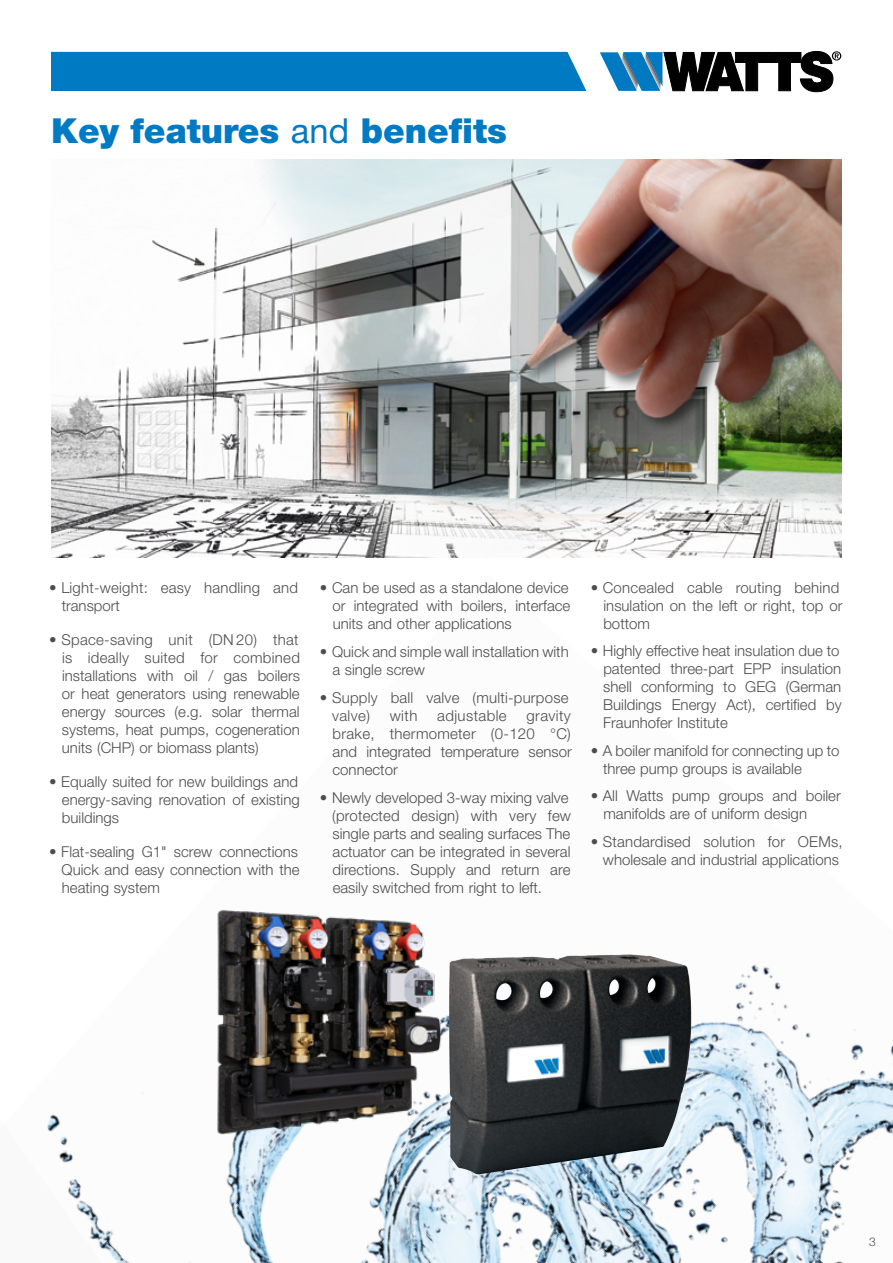
<style>
.page{position:relative;width:893px;height:1263px;background:#fff}
.page>*{position:absolute;margin:0;border:0;box-sizing:border-box;transform-origin:0 0}
.t1{font:900 34.5px "Helvetica Neue LT Std";color:#007ac2}
.t2{font:300 15px/18px "Helvetica Neue LT Std";color:#4d4d4f}
.t3{font:300 15px "Helvetica Neue LT Std";letter-spacing:.025em;color:#4d4d4f}
.t4{font:300 12px "Helvetica Neue LT Std";color:#4d4d4f}
.s1{font-weight:400}
</style>
<div class="page">
<svg style="left:600px;top:51px;width:241px;height:41px"></svg>
<div style="left:51px;top:52px;width:535px;height:39px;background:#007ac2"></div>
<img style="left:51px;top:159px;width:791px;height:398px">
<img style="left:47px;top:845px;width:846px;height:418px">
<img style="left:207px;top:901px;width:239px;height:235px">
<img style="left:554px;top:954px;width:75px;height:5px">
<h1 class="t1" style="left:51px;top:110px;width:457px">Key features <span class="s1">and</span> benefits</h1>
<p class="t2" style="left:62px;top:578px;width:238px;text-indent:-12px">• Light-weight: easy handling and transport</p>
<p class="t2" style="left:62px;top:630px;width:240px;text-align:justify;text-indent:-13px">• Space-saving unit (DN 20) that is ideally suited for combined installations with oil / gas boilers or heat generators using renewable energy sources (e.g. solar thermal systems, heat pumps, cogeneration units (CHP) or biomass plants)</p>
<p class="t2" style="left:62px;top:772px;width:239px;text-align:justify;text-indent:-13px">• Equally suited for new buildings and energy-saving renovation of existing buildings</p>
<p class="t2" style="left:62px;top:842px;width:240px;text-align:justify;text-indent:-12px">• Flat-sealing G1" screw connections Quick and easy connection with the heating system</p>
<p class="t2" style="left:333px;top:578px;width:239px;text-align:justify;text-indent:-13px">• Can be used as a standalone device or integrated with boilers, interface units and other applications</p>
<p class="t2" style="left:333px;top:642px;width:238px;text-indent:-13px">• Quick and simple wall installation with a single screw</p>
<p class="t2" style="left:332px;top:688px;width:238px;text-indent:-12px">• Supply ball valve (multi-purpose valve)</p>
<p class="t2" style="left:332px;top:706px;width:241px;text-align:justify;text-indent:194px">gravity brake, thermometer (0-120 °C) and integrated temperature sensor connector</p>
<p class="t2" style="left:332px;top:788px;width:240px;text-indent:-12px">• Newly developed 3-way mixing valve (protected design) with very few single parts and sealing surfaces The actuator can be integrated in several directions. Supply and return are easily switched from right to left.</p>
<p class="t2" style="left:390px;top:706px;width:29px">with</p>
<p class="t3" style="left:437px;top:706px;width:71px">adjustable</p>
<p class="t2" style="left:603px;top:578px;width:241px;text-indent:-13px">• Concealed cable routing behind insulation on the left or right, top or bottom</p>
<p class="t2" style="left:603px;top:642px;width:240px;text-indent:-13px">• Highly effective heat insulation due to patented three-part EPP insulation shell conforming to GEG (German Buildings Energy Act), certified by Fraunhofer Institute</p>
<p class="t2" style="left:603px;top:741px;width:238px;text-indent:-12px">• A boiler manifold for connecting up to three pump groups is available</p>
<p class="t2" style="left:603px;top:787px;width:239px;text-indent:-13px">• All Watts pump groups and boiler manifolds are of uniform design</p>
<p class="t2" style="left:591px;top:832px;width:254px;text-align:center">• Standardised solution for OEMs, wholesale and industrial applications</p>
<p class="t4" style="left:869px;top:1234px;width:8px">3</p>
</div>
